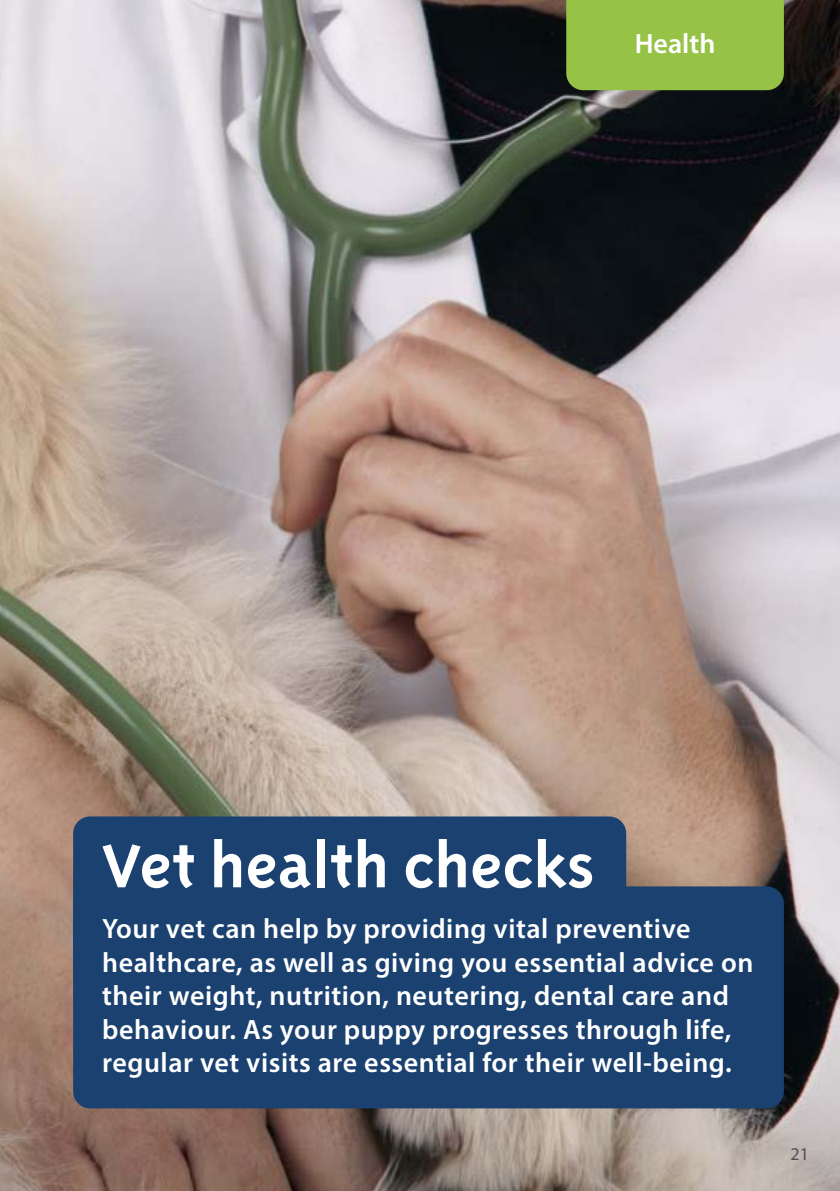
<style>
.page{position:relative;width:840px;height:1191px;background:#fff}
.page>*{position:absolute;margin:0;border:0;box-sizing:border-box;transform-origin:0 0}
.t1{font:700 70px "Triplex Sans OT";color:#fff}
.t2{font:600 28px/33.6px "Myriad Pro";letter-spacing:.02em;color:#fff}
.t3{font:18px "Myriad Pro";color:#4f4f51}
</style>
<div class="page">
<img style="left:0;top:0;width:839px;height:1191px">
<div style="left:566px;top:0;width:217px;height:90px;background:#96c246"></div>
<div style="left:73px;top:816px;width:553px;height:175px;background:#1a4170;border-radius:17px"></div>
<div style="left:73px;top:886px;width:710px;height:222px;background:#1a4170;border-radius:17px"></div>
<p class="t2" style="left:634px;top:26px;width:82px">Health</p>
<h1 class="t1" style="left:102px;top:827px;width:493px">Vet health checks</h1>
<p class="t2" style="left:102px;top:911px;width:652px">Your vet can help by providing vital preventive healthcare, as well as giving you essential advice on their weight, nutrition, neutering, dental care and behaviour. As your puppy progresses through life, regular vet visits are essential for their well-being.</p>
<p class="t3" style="left:790px;top:1142px;width:20px">21</p>
</div>
